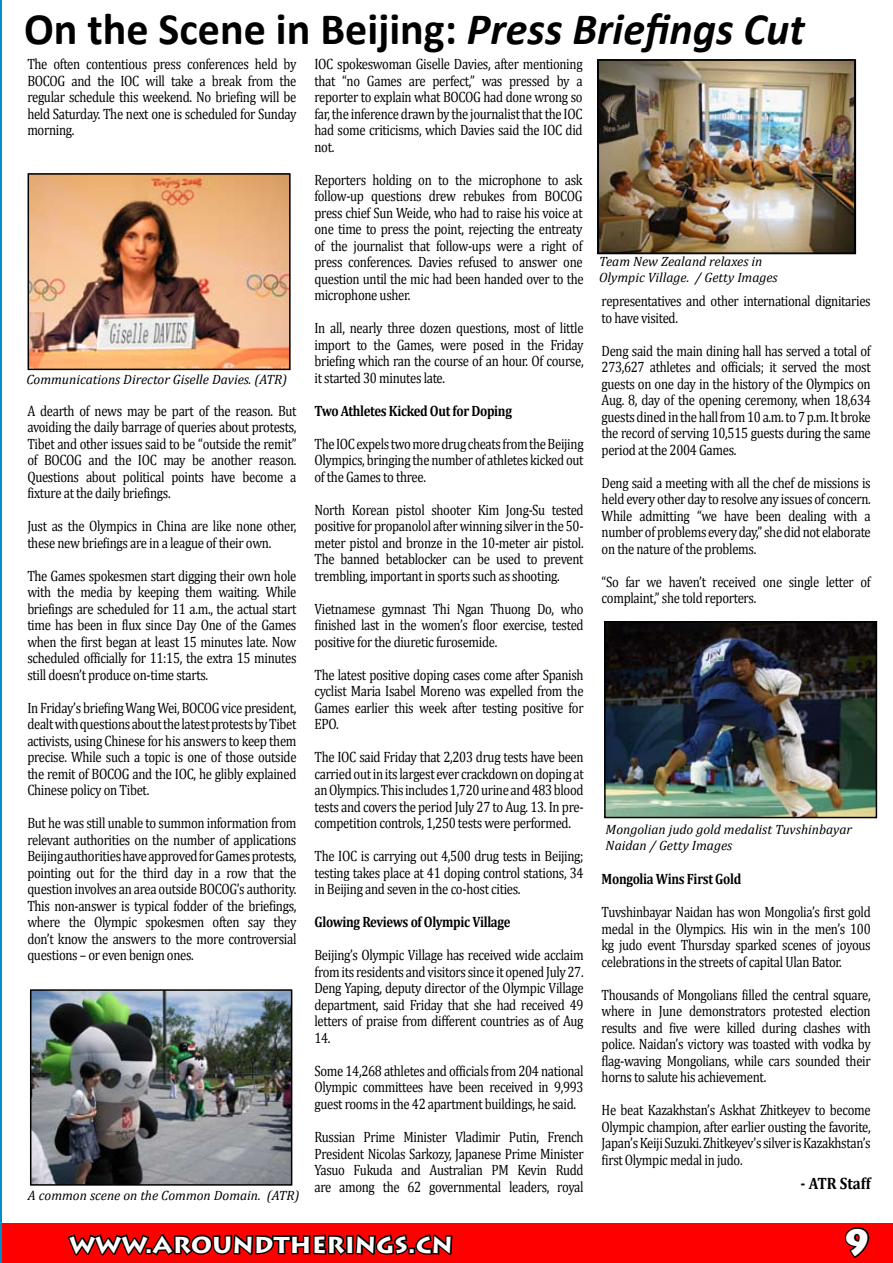
<style>
.page{position:relative;width:893px;height:1263px;background:#fff}
.page>*{position:absolute;margin:0;border:0;box-sizing:border-box;transform-origin:0 0}
.t1{font:700 45px "Calibri";color:#000}
.t2{font:700 27px "Lithos Pro";color:#fff}
.t3{font:700 16.5px "Cambria";color:#000;scale:.9 1}
.t4{font:15px/16.5px "Cambria";letter-spacing:-.025em;color:#000;text-align:justify;scale:.85 1}
.t5{font:700 15px "Cambria";letter-spacing:-.025em;color:#000;scale:.85 1}
.t6{font:italic 13.5px/16.2px "Cambria";color:#000}
.s1{font-style:italic}
</style>
<div class="page">
<div style="left:1px;top:1223px;width:892px;height:40px;background:#f00"></div>
<svg style="left:67px;top:1234px;width:386px;height:22px"></svg>
<hr style="left:0;top:0;width:2px;height:1263px;background:#008ec9">
<img style="left:31px;top:176px;width:257px;height:191px">
<div style="left:28px;top:173px;width:263px;height:197px;border:2px solid #000"></div>
<img style="left:33px;top:992px;width:256px;height:191px">
<div style="left:30px;top:989px;width:262px;height:197px;border:2px solid #000"></div>
<img style="left:607px;top:624px;width:267px;height:191px">
<div style="left:604px;top:621px;width:273px;height:197px;border:2px solid #000"></div>
<img style="left:600px;top:62px;width:252px;height:189px">
<div style="left:597px;top:59px;width:258px;height:195px;border:2px solid #000"></div>
<svg style="left:846px;top:1227px;width:24px;height:32px"></svg>
<h1 class="t1" style="left:24px;top:1px;width:782px">On the Scene in Beijing: <span class="s1">Press Briefings Cut</span></h1>
<p class="t4" style="left:27px;top:56px;width:318px">The often contentious press conferences held by BOCOG and the IOC will take a break from the regular schedule this weekend. No briefing will be held Saturday. The next one is scheduled for Sunday morning.</p>
<p class="t4" style="left:314px;top:56px;width:317px">IOC spokeswoman Giselle Davies, after mentioning that “no Games are perfect,” was pressed by a reporter to explain what BOCOG had done wrong so far, the inference drawn by the journalist that the IOC had some criticisms, which Davies said the IOC did not.</p>
<p class="t4" style="left:314px;top:171px;width:318px">Reporters holding on to the microphone to ask follow-up questions drew rebukes from BOCOG press chief Sun Weide, who had to raise his voice at one time to press the point, rejecting the entreaty of the journalist that follow-ups were a right of press conferences. Davies refused to answer one question until the mic had been handed over to the microphone usher.</p>
<p class="t4" style="left:314px;top:320px;width:318px">In all, nearly three dozen questions, most of little import to the Games, were posed in the Friday briefing which ran the course of an hour. Of course, it started 30 minutes late.</p>
<p class="t5" style="left:314px;top:402px;width:234px">Two Athletes Kicked Out for Doping</p>
<p class="t4" style="left:314px;top:435px;width:318px">The IOC expels two more drug cheats from the Beijing Olympics, bringing the number of athletes kicked out of the Games to three.</p>
<p class="t4" style="left:314px;top:501px;width:318px">North Korean pistol shooter Kim Jong-Su tested positive for propanolol after winning silver in the 50- meter pistol and bronze in the 10-meter air pistol.<br>The banned betablocker can be used to prevent trembling, important in sports such as shooting.</p>
<p class="t4" style="left:314px;top:600px;width:318px">Vietnamese gymnast Thi Ngan Thuong Do, who finished last in the women’s floor exercise, tested positive for the diuretic furosemide.</p>
<p class="t4" style="left:314px;top:666px;width:318px">The latest positive doping cases come after Spanish cyclist Maria Isabel Moreno was expelled from the Games earlier this week after testing positive for EPO.</p>
<p class="t4" style="left:314px;top:749px;width:318px">The IOC said Friday that 2,203 drug tests have been carried out in its largest ever crackdown on doping at an Olympics. This includes 1,720 urine and 483 blood tests and covers the period July 27 to Aug. 13. In pre&shy;competition controls, 1,250 tests were performed.</p>
<p class="t4" style="left:314px;top:848px;width:318px">The IOC is carrying out 4,500 drug tests in Beijing; testing takes place at 41 doping control stations, 34 in Beijing and seven in the co-host cities.</p>
<p class="t5" style="left:314px;top:913px;width:232px">Glowing Reviews of Olympic Village</p>
<p class="t4" style="left:314px;top:947px;width:318px">Beijing’s Olympic Village has received wide acclaim from its residents and visitors since it opened July 27.<br>Deng Yaping, deputy director of the Olympic Village department, said Friday that she had received 49 letters of praise from different countries as of Aug 14.</p>
<p class="t4" style="left:314px;top:1062px;width:318px">Some 14,268 athletes and officials from 204 national Olympic committees have been received in 9,993 guest rooms in the 42 apartment buildings, he said.</p>
<p class="t4" style="left:314px;top:1128px;width:318px">Russian Prime Minister Vladimir Putin, French President Nicolas Sarkozy, Japanese Prime Minister Yasuo Fukuda and Australian PM Kevin Rudd are among the 62 governmental leaders, royal</p>
<p class="t6" style="left:599px;top:252px;width:180px">Team New Zealand relaxes in<br>Olympic Village. / Getty Images</p>
<p class="t4" style="left:602px;top:293px;width:318px">representatives and other international dignitaries to have visited.</p>
<p class="t4" style="left:602px;top:342px;width:318px">Deng said the main dining hall has served a total of 273,627 athletes and officials; it served the most guests on one day in the history of the Olympics on Aug. 8, day of the opening ceremony, when 18,634 guests dined in the hall from 10 a.m. to 7 p.m. It broke the record of serving 10,515 guests during the same period at the 2004 Games.</p>
<p class="t4" style="left:602px;top:474px;width:318px">Deng said a meeting with all the chef de missions is held every other day to resolve any issues of concern.<br>While admitting “we have been dealing with a number of problems every day,” she did not elaborate on the nature of the problems.</p>
<p class="t4" style="left:602px;top:573px;width:318px">“So far we haven’t received one single letter of complaint,” she told reporters.</p>
<p class="t6" style="left:26px;top:371px;width:262px">Communications Director Giselle Davies. (ATR)</p>
<p class="t4" style="left:27px;top:402px;width:318px">A dearth of news may be part of the reason. But avoiding the daily barrage of queries about protests, Tibet and other issues said to be “outside the remit” of BOCOG and the IOC may be another reason.<br>Questions about political points have become a fixture at the daily briefings.</p>
<p class="t4" style="left:27px;top:518px;width:318px">Just as the Olympics in China are like none other, these new briefings are in a league of their own.</p>
<p class="t4" style="left:27px;top:567px;width:318px">The Games spokesmen start digging their own hole with the media by keeping them waiting. While briefings are scheduled for 11 a.m., the actual start time has been in flux since Day One of the Games when the first began at least 15 minutes late. Now scheduled officially for 11:15, the extra 15 minutes still doesn’t produce on-time starts.</p>
<p class="t4" style="left:27px;top:699px;width:318px">In Friday’s briefing Wang Wei, BOCOG vice president, dealt with questions about the latest protests by Tibet activists, using Chinese for his answers to keep them precise. While such a topic is one of those outside the remit of BOCOG and the IOC, he glibly explained Chinese policy on Tibet.</p>
<p class="t4" style="left:27px;top:815px;width:318px">But he was still unable to summon information from relevant authorities on the number of applications Beijing authorities have approved for Games protests, pointing out for the third day in a row that the question involves an area outside BOCOG’s authority.<br>This non-answer is typical fodder of the briefings, where the Olympic spokesmen often say they don’t know the answers to the more controversial questions – or even benign ones.</p>
<p class="t6" style="left:606px;top:821px;width:248px">Mongolian judo gold medalist Tuvshinbayar<br>Naidan / Getty Images</p>
<p class="t5" style="left:602px;top:870px;width:166px">Mongolia Wins First Gold</p>
<p class="t4" style="left:602px;top:903px;width:318px">Tuvshinbayar Naidan has won Mongolia’s first gold medal in the Olympics. His win in the men’s 100 kg judo event Thursday sparked scenes of joyous celebrations in the streets of capital Ulan Bator.</p>
<p class="t4" style="left:602px;top:986px;width:318px">Thousands of Mongolians filled the central square, where in June demonstrators protested election results and five were killed during clashes with police. Naidan’s victory was toasted with vodka by flag-waving Mongolians, while cars sounded their horns to salute his achievement.</p>
<p class="t4" style="left:602px;top:1101px;width:318px">He beat Kazakhstan’s Askhat Zhitkeyev to become Olympic champion, after earlier ousting the favorite, Japan’s Keiji Suzuki. Zhitkeyev’s silver is Kazakhstan’s first Olympic medal in judo.</p>
<p class="t3" style="left:801px;top:1173px;width:79px">- ATR Staff</p>
<p class="t6" style="left:28px;top:1187px;width:273px">A common scene on the Common Domain. (ATR)</p>
<h2 class="t2" style="left:69px;top:1227px;width:385px">WWW.AROUNDTHERINGS.CN</h2>
</div>
